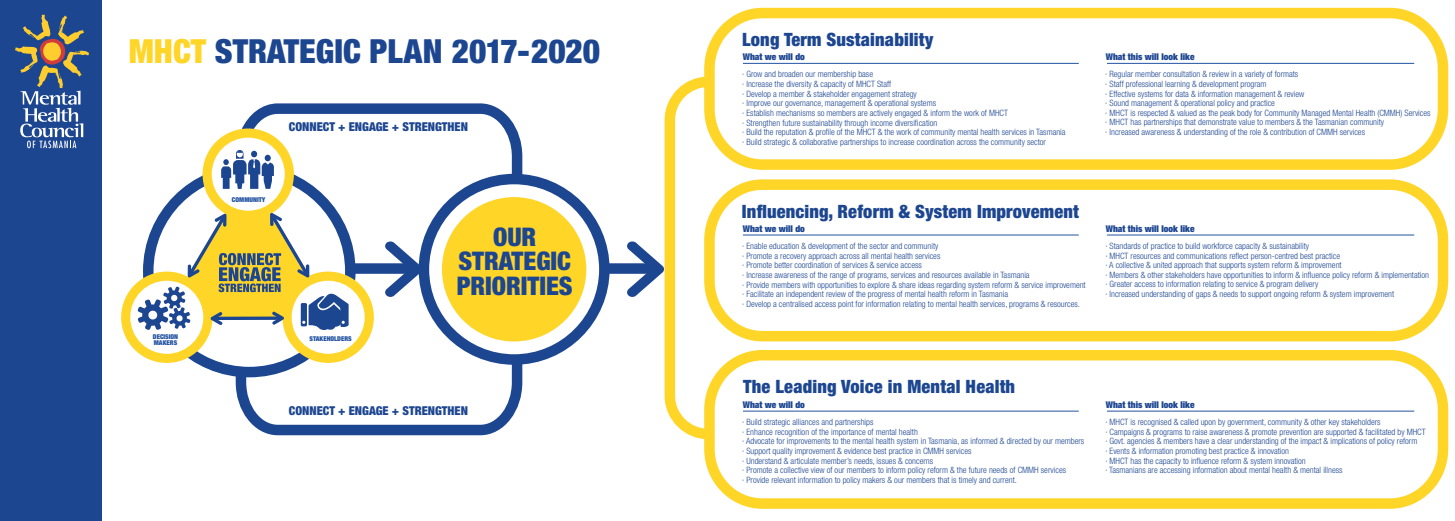
<style>
.page{position:relative;width:1455px;height:521px;background:#fff}
.page>*{position:absolute;margin:0;border:0;box-sizing:border-box;transform-origin:0 0}
.t1{font:900 condensed 33.25px "Helvetica Neue LT Std";color:#1d4691}
.t2{font:900 condensed 25.64px/24.2px "Helvetica Neue LT Std";color:#1d4691;text-align:center}
.t3{font:900 condensed 18.38px "Helvetica Neue LT Std";letter-spacing:.01em;color:#1d4691}
.t4{font:900 condensed 12.25px "Helvetica Neue LT Std";color:#1d4691}
.t5{font:900 condensed 9.28px "Helvetica Neue LT Std";color:#1d4691}
.t6{font:300 condensed 8.75px/9.6px "Helvetica Neue LT Std";color:#1d4691}
.t7{font:900 condensed 6.65px/6px "Helvetica Neue LT Std";color:#2454a2}
.s1{color:#ffd528}
</style>
<div class="page">
<svg style="left:230px;top:103px;width:298px;height:333px"></svg>
<svg style="left:424px;top:179px;width:180px;height:180px"></svg>
<div style="left:419px;top:174px;width:191px;height:191px;border:10px solid #1d4691;border-radius:50%"></div>
<div style="left:442px;top:197px;width:144px;height:144px;background:#ffd528;border-radius:50%"></div>
<div style="left:0;top:0;width:102px;height:521px;background:#1d4691"></div>
<svg style="left:15px;top:15px;width:74px;height:133px"></svg>
<div style="left:348px;top:263px;width:63px;height:11px;background:#1d4691"></div>
<div style="left:605px;top:263px;width:49px;height:11px;background:#1d4691"></div>
<div style="left:203px;top:128px;width:91px;height:92px;background:#ffd528;border-radius:50%"></div>
<div style="left:121px;top:272px;width:91px;height:91px;background:#ffd528;border-radius:50%"></div>
<div style="left:282px;top:272px;width:92px;height:91px;background:#ffd528;border-radius:50%"></div>
<div style="left:212px;top:138px;width:73px;height:73px;background:#fff;border-radius:50%"></div>
<div style="left:130px;top:281px;width:73px;height:73px;background:#fff;border-radius:50%"></div>
<div style="left:292px;top:281px;width:73px;height:73px;background:#fff;border-radius:50%"></div>
<svg style="left:385px;top:241px;width:37px;height:56px"></svg>
<div style="left:704px;top:8px;width:744px;height:162px;border:10px solid #ffd528;border-radius:54px"></div>
<div style="left:704px;top:179px;width:744px;height:162px;border:10px solid #ffd528;border-radius:54px"></div>
<div style="left:704px;top:350px;width:744px;height:159px;border:10px solid #ffd528;border-radius:54px"></div>
<hr style="left:743px;top:63px;width:336px;height:1px;background:#2454a2">
<hr style="left:1107px;top:63px;width:307px;height:1px;background:#2454a2">
<svg style="left:626px;top:71px;width:93px;height:373px"></svg>
<svg style="left:137px;top:150px;width:212px;height:181px"></svg>
<hr style="left:743px;top:235px;width:336px;height:1px;background:#2454a2">
<hr style="left:1107px;top:235px;width:307px;height:1px;background:#2454a2">
<hr style="left:743px;top:411px;width:336px;height:1px;background:#2454a2">
<hr style="left:1107px;top:411px;width:307px;height:1px;background:#2454a2">
<h1 class="t1" style="left:129px;top:31px;width:473px"><span class="s1">MHCT</span> STRATEGIC PLAN 2017-2020</h1>
<p class="t7" style="left:153px;top:333px;width:27px">DECISION<br>MAKERS</p>
<h3 class="t4" style="left:289px;top:119px;width:181px">CONNECT + ENGAGE + STRENGTHEN</h3>
<p class="t7" style="left:232px;top:197px;width:35px">COMMUNITY</p>
<p class="t7" style="left:309px;top:336px;width:44px">STAKEHOLDERS</p>
<h2 class="t2" style="left:457px;top:224px;width:118px">OUR<br>STRATEGIC<br>PRIORITIES</h2>
<h3 class="t4" style="left:289px;top:403px;width:181px">CONNECT + ENGAGE + STRENGTHEN</h3>
<h3 class="t3" style="left:742px;top:28px;width:193px">Long Term Sustainability</h3>
<p class="t5" style="left:743px;top:51px;width:64px">What we will do</p>
<p class="t5" style="left:1106px;top:51px;width:90px">What this will look like</p>
<p class="t6" style="left:742px;top:69px;width:325px">· Grow and broaden our membership base<br>· Increase the diversity &amp; capacity of MHCT Staff<br>· Develop a member &amp; stakeholder engagement strategy<br>· Improve our governance, management &amp; operational systems<br>· Establish mechanisms so members are actively engaged &amp; inform the work of MHCT<br>· Strengthen future sustainability through income diversification<br>· Build the reputation &amp; profile of the MHCT &amp; the work of community mental health services in Tasmania · Build strategic &amp; collaborative partnerships to increase coordination across the community sector</p>
<p class="t6" style="left:1105px;top:69px;width:327px">· Regular member consultation &amp; review in a variety of formats<br>· Staff professional learning &amp; development program<br>· Effective systems for data &amp; information management &amp; review<br>· Sound management &amp; operational policy and practice<br>· MHCT is respected &amp; valued as the peak body for Community Managed Mental Health (CMMH) Services · MHCT has partnerships that demonstrate value to members &amp; the Tasmanian community<br>· Increased awareness &amp; understanding of the role &amp; contribution of CMMH services</p>
<h3 class="t3" style="left:742px;top:200px;width:338px">Influencing, Reform &amp; System Improvement</h3>
<p class="t5" style="left:743px;top:222px;width:64px">What we will do</p>
<p class="t5" style="left:1106px;top:222px;width:90px">What this will look like</p>
<p class="t6" style="left:742px;top:241px;width:345px">· Enable education &amp; development of the sector and community<br>· Promote a recovery approach across all mental health services<br>· Promote better coordination of services &amp; service access<br>· Increase awareness of the range of programs, services and resources available in Tasmania<br>· Provide members with opportunities to explore &amp; share ideas regarding system reform &amp; service improvement · Facilitate an independent review of the progress of mental health reform in Tasmania<br>· Develop a centralised access point for information relating to mental health services, programs &amp; resources.</p>
<p class="t6" style="left:1105px;top:241px;width:325px">· Standards of practice to build workforce capacity &amp; sustainability<br>· MHCT resources and communications reflect person-centred best practice<br>· A collective &amp; united approach that supports system reform &amp; improvement<br>· Members &amp; other stakeholders have opportunities to inform &amp; influence policy reform &amp; implementation · Greater access to information relating to service &amp; program delivery<br>· Increased understanding of gaps &amp; needs to support ongoing reform &amp; system improvement</p>
<h3 class="t3" style="left:743px;top:375px;width:273px">The Leading Voice in Mental Health</h3>
<p class="t5" style="left:743px;top:398px;width:64px">What we will do</p>
<p class="t5" style="left:1106px;top:398px;width:90px">What this will look like</p>
<p class="t6" style="left:742px;top:417px;width:344px">· Build strategic alliances and partnerships<br>· Enhance recognition of the importance of mental health<br>· Advocate for improvements to the mental health system in Tasmania, as informed &amp; directed by our members · Support quality improvement &amp; evidence best practice in CMMH services<br>· Understand &amp; articulate member’s needs, issues &amp; concerns<br>· Promote a collective view of our members to inform policy reform &amp; the future needs of CMMH services<br>· Provide relevant information to policy makers &amp; our members that is timely and current.</p>
<p class="t6" style="left:1105px;top:417px;width:322px">· MHCT is recognised &amp; called upon by government, community &amp; other key stakeholders<br>· Campaigns &amp; programs to raise awareness &amp; promote prevention are supported &amp; facilitated by MHCT · Govt. agencies &amp; members have a clear understanding of the impact &amp; implications of policy reform<br>· Events &amp; information promoting best practice &amp; innovation<br>· MHCT has the capacity to influence reform &amp; system innovation<br>· Tasmanians are accessing information about mental health &amp; mental illness</p>
</div>
